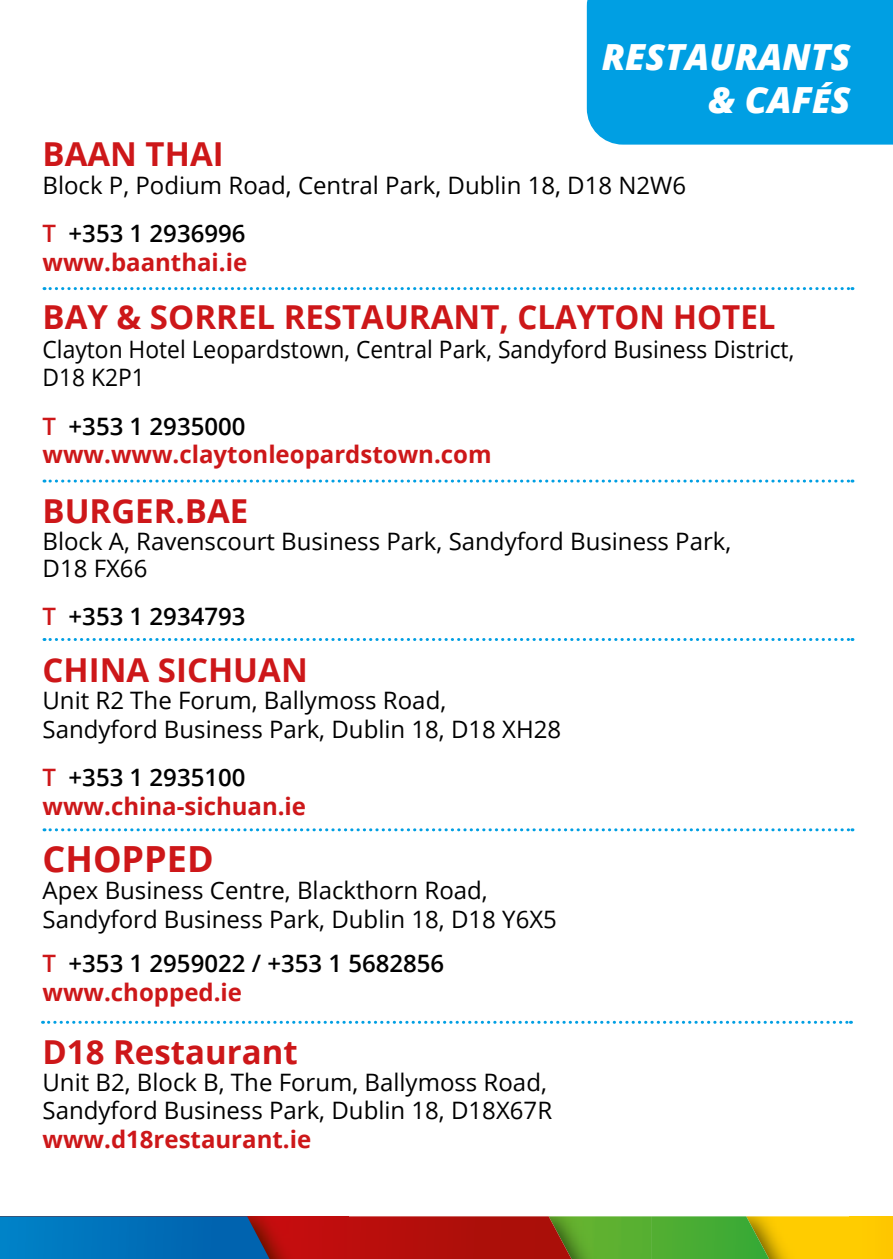
<style>
.page{position:relative;width:893px;height:1259px;background:#fff}
.page>*{position:absolute;margin:0;border:0;box-sizing:border-box;transform-origin:0 0}
.t1{font:italic 800 36px/43.2px "Open Sans";color:#fff;text-align:right}
.t2{font:700 36px "Open Sans";color:#cd1719}
.t3{font:700 33px "Open Sans";color:#cd1719}
.t4{font:24px/28.8px "Open Sans";color:#000}
.t5{font:700 24px/28.8px "Open Sans";color:#cd1719}
.t6{font:24px/28.8px "Open Sans";color:#000;scale:.95 1}
.t7{font:600 24px/28.8px "Open Sans";color:#000}
.s1{font-size:33px}
.s2{font-weight:600;color:#cd1719}
.s3{font-weight:600}
.s4{font-weight:600;color:#000}
.s5{color:#cd1719}
.s6{font-weight:700;color:#cd1719}
</style>
<div class="page">
<div style="left:587px;top:0;width:306px;height:145px;background:#009fe3"></div>
<svg style="left:44px;top:828px;width:809px;height:3px"></svg>
<svg style="left:44px;top:287px;width:809px;height:3px"></svg>
<div style="left:849px;top:1216px;width:44px;height:43px;background:#ffca00"></div>
<img style="left:769px;top:1216px;width:80px;height:43px">
<svg style="left:651px;top:1216px;width:118px;height:43px;background:#53ab31"></svg>
<img style="left:571px;top:1216px;width:80px;height:43px">
<svg style="left:349px;top:1216px;width:222px;height:43px;background:#ad160d"></svg>
<img style="left:270px;top:1216px;width:79px;height:43px">
<svg style="left:0;top:1216px;width:270px;height:43px;background:#076bb0"></svg>
<svg style="left:44px;top:479px;width:809px;height:3px"></svg>
<svg style="left:44px;top:638px;width:809px;height:3px"></svg>
<svg style="left:43px;top:1020px;width:808px;height:3px"></svg>
<h1 class="t1" style="left:602px;top:34px;width:250px">RESTAURANTS &amp; CAF<span class="s1">É</span>S</h1>
<h2 class="t3" style="left:43px;top:130px;width:183px">BAAN THAI</h2>
<p class="t4" style="left:43px;top:161px;width:645px;line-height:48px">Block P, Podium Road, Central Park, Dublin 18, D18 N2W6<br><span class="s2">T</span> <span class="s3">+353 1 2936996</span></p>
<p class="t5" style="left:43px;top:247px;width:206px">www.baanthai.ie</p>
<h2 class="t3" style="left:43px;top:293px;width:735px">BAY &amp; SORREL RESTAURANT, CLAYTON HOTEL</h2>
<p class="t6" style="left:43px;top:334px;width:793px">Clayton Hotel Leopardstown, Central Park, Sandyford Business District,<br>D18 K2P1</p>
<p class="t5" style="left:43px;top:411px;width:451px"><span class="s3">T</span> <span class="s4">+353 1 2935000 </span>www.www.claytonleopardstown.com</p>
<h2 class="t3" style="left:43px;top:488px;width:207px">BURGER.BAE</h2>
<p class="t4" style="left:43px;top:527px;width:690px;line-height:27px">Block A, Ravenscourt Business Park, Sandyford Business Park,<br>D18 FX66</p>
<p class="t7" style="left:43px;top:602px;width:204px"><span class="s5">T</span> +353 1 2934793</p>
<h2 class="t3" style="left:43px;top:647px;width:267px">CHINA SICHUAN</h2>
<p class="t4" style="left:43px;top:685px;width:520px">Unit R2 The Forum, Ballymoss Road,<br>Sandyford Business Park, Dublin 18, D18 XH28</p>
<p class="t5" style="left:43px;top:762px;width:265px"><span class="s3">T</span> <span class="s4">+353 1 2935100 </span>www.china-sichuan.ie</p>
<h1 class="t2" style="left:43px;top:833px;width:173px">CHOPPED</h1>
<p class="t4" style="left:43px;top:875px;width:516px">Apex Business Centre, Blackthorn Road,<br>Sandyford Business Park, Dublin 18, D18 Y6X5</p>
<p class="t7" style="left:43px;top:948px;width:403px"><span class="s5">T</span> +353 1 2959022 / +353 1 5682856 <span class="s6">www.chopped.ie</span></p>
<h2 class="t3" style="left:43px;top:1028px;width:257px">D18 Restaurant</h2>
<p class="t4" style="left:43px;top:1066px;width:511px">Unit B2, Block B, The Forum, Ballymoss Road,<br>Sandyford Business Park, Dublin 18, D18X67R</p>
<p class="t5" style="left:43px;top:1124px;width:270px">www.d18restaurant.ie</p>
</div>
